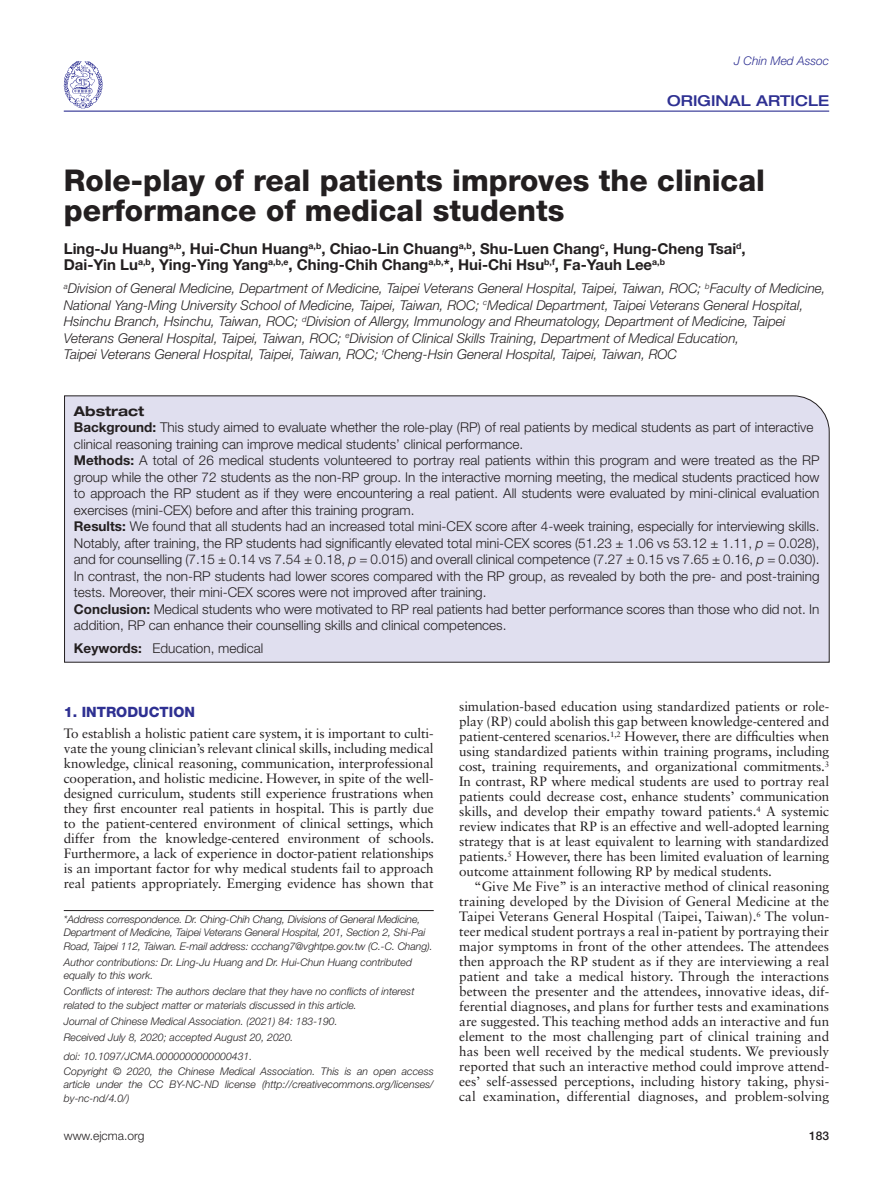
<style>
.page{position:relative;width:893px;height:1191px;background:#fff}
.page>*{position:absolute;margin:0;border:0;box-sizing:border-box;transform-origin:0 0}
.t1{font:800 30px/30px "Helvetica Neue LT Std";color:#231f20}
.t2{font:700 15px/16.5px "Helvetica Neue LT Std";color:#231f20}
.t3{font:500 expanded 15px "Helvetica Neue LT Std";color:#2e3092}
.t4{font:800 14.25px "Helvetica Neue LT Std";color:#2e3092}
.t5{font:13.5px/15px "Sabon LT Std";letter-spacing:-.01em;color:#231f20;text-align:justify}
.t6{font:300 13.5px/16.5px "Helvetica Neue LT Std";color:#231f20}
.t7{font:italic 300 13.5px/16.5px "Helvetica Neue LT Std";color:#231f20}
.t8{font:italic 300 12px "Helvetica Neue LT Std";color:#2e3092}
.t9{font:300 12px "Helvetica Neue LT Std";color:#231f20}
.t10{font:500 12px "Helvetica Neue LT Std";color:#231f20}
.t11{font:italic 300 10.5px/13.5px "Helvetica Neue LT Std";color:#231f20}
.s1{font-weight:700;font-stretch:expanded}
.s2{font-weight:700}
.s3{font-style:italic}
</style>
<div class="page">
<hr style="left:64px;top:111px;width:765px;height:1px;background:#2e3092">
<svg style="left:64px;top:61px;width:39px;height:47px"></svg>
<hr style="left:64px;top:910px;width:370px;height:1px;background:#231f20">
<div style="left:64px;top:395px;width:766px;height:268px;background:#e0dfef"></div>
<p class="t8" style="left:734px;top:54px;width:96px">J Chin Med Assoc</p>
<p class="t3" style="left:667px;top:91px;width:163px">ORIGINAL ARTICLE</p>
<h1 class="t1" style="left:64px;top:166px;width:703px">Role-play of real patients improves the clinical performance of medical students</h1>
<p class="t2" style="left:64px;top:240px;width:683px">Ling-Ju Huang<sup>a,b</sup>, Hui-Chun Huang<sup>a,b</sup>, Chiao-Lin Chuang<sup>a,b</sup>, Shu-Luen Chang<sup>c</sup>, Hung-Cheng Tsai<sup>d</sup>,<br>Dai-Yin Lu<sup>a,b</sup>, Ying-Ying Yang<sup>a,b,e</sup>, Ching-Chih Chang<sup>a,b,</sup>*, Hui-Chi Hsu<sup>b,f</sup>, Fa-Yauh Lee<sup>a,b</sup></p>
<p class="t7" style="left:64px;top:280px;width:763px"><sup>a</sup>Division of General Medicine, Department of Medicine, Taipei Veterans General Hospital, Taipei, Taiwan, ROC; <sup>b</sup>Faculty of Medicine, National Yang-Ming University School of Medicine, Taipei, Taiwan, ROC; <sup>c</sup>Medical Department, Taipei Veterans General Hospital, Hsinchu Branch, Hsinchu, Taiwan, ROC; <sup>d</sup>Division of Allergy, Immunology and Rheumatology, Department of Medicine, Taipei Veterans General Hospital, Taipei, Taiwan, ROC; <sup>e</sup>Division of Clinical Skills Training, Department of Medical Education,<br>Taipei Veterans General Hospital, Taipei, Taiwan, ROC; <sup>f</sup>Cheng-Hsin General Hospital, Taipei, Taiwan, ROC</p>
<p class="t6" style="left:74px;top:402px;width:747px"><span class="s1">Abstract<br></span><span class="s2">Background:</span> This study aimed to evaluate whether the role-play (RP) of real patients by medical students as part of interactive clinical reasoning training can improve medical students’ clinical performance.<br><span class="s2">Methods:</span> A total of 26 medical students volunteered to portray real patients within this program and were treated as the RP group while the other 72 students as the non-RP group. In the interactive morning meeting, the medical students practiced how to approach the RP student as if they were encountering a real patient. All students were evaluated by mini-clinical evaluation exercises (mini-CEX) before and after this training program.<br><span class="s2">Results:</span> We found that all students had an increased total mini-CEX score after 4-week training, especially for interviewing skills.<br>Notably, after training, the RP students had significantly elevated total mini-CEX scores (51.23 ± 1.06 vs 53.12 ± 1.11, <span class="s3">p</span> = 0.028), and for counselling (7.15 ± 0.14 vs 7.54 ± 0.18, <span class="s3">p</span> = 0.015) and overall clinical competence (7.27 ± 0.15 vs 7.65 ± 0.16, <span class="s3">p</span> = 0.030).<br>In contrast, the non-RP students had lower scores compared with the RP group, as revealed by both the pre- and post-training tests. Moreover, their mini-CEX scores were not improved after training.<br><span class="s2">Conclusion:</span> Medical students who were motivated to RP real patients had better performance scores than those who did not. In addition, RP can enhance their counselling skills and clinical competences.</p>
<p class="t6" style="left:74px;top:639px;width:191px"><span class="s2">Keywords:</span> Education, medical</p>
<p class="t4" style="left:64px;top:704px;width:133px">1. INTRODUCTION</p>
<p class="t5" style="left:64px;top:726px;width:372px">To establish a holistic patient care system, it is important to culti&shy;vate the young clinician’s relevant clinical skills, including medical knowledge, clinical reasoning, communication, interprofessional cooperation, and holistic medicine. However, in spite of the well&shy;designed curriculum, students still experience frustrations when they first encounter real patients in hospital. This is partly due to the patient-centered environment of clinical settings, which differ from the knowledge-centered environment of schools.<br>Furthermore, a lack of experience in doctor-patient relationships is an important factor for why medical students fail to approach real patients appropriately. Emerging evidence has shown that</p>
<p class="t11" style="left:64px;top:912px;width:370px">*Address correspondence. Dr. Ching-Chih Chang, Divisions of General Medicine,<br>Department of Medicine, Taipei Veterans General Hospital, 201, Section 2, Shi-Pai<br>Road, Taipei 112, Taiwan. E-mail address: ccchang7@vghtpe.gov.tw (C.-C. Chang).</p>
<p class="t11" style="left:64px;top:955px;width:350px">Author contributions: Dr. Ling-Ju Huang and Dr. Hui-Chun Huang contributed equally to this work.</p>
<p class="t11" style="left:64px;top:984px;width:352px">Conflicts of interest: The authors declare that they have no conflicts of interest related to the subject matter or materials discussed in this article.</p>
<p class="t11" style="left:64px;top:1013px;width:275px;line-height:15.9px">Journal of Chinese Medical Association. (2021) 84: 183-190.<br>Received July 8, 2020; accepted August 20, 2020.</p>
<p class="t11" style="left:64px;top:1048px;width:371px;line-height:15px">doi: 10.1097/JCMA.0000000000000431.<br>Copyright © 2020, the Chinese Medical Association. This is an open access</p>
<p class="t11" style="left:64px;top:1077px;width:371px">article under the CC BY-NC-ND license (http://creativecommons.org/licenses/ by-nc-nd/4.0/)</p>
<p class="t5" style="left:459px;top:699px;width:371px">simulation-based education using standardized patients or role&shy;play (RP) could abolish this gap between knowledge-centered and patient-centered scenarios.<sup>1,2</sup> However, there are difficulties when using standardized patients within training programs, including cost, training requirements, and organizational commitments.<sup>3<br></sup>In contrast, RP where medical students are used to portray real patients could decrease cost, enhance students’ communication skills, and develop their empathy toward patients.<sup>4</sup> A systemic review indicates that RP is an effective and well-adopted learning strategy that is at least equivalent to learning with standardized patients.<sup>5</sup> However, there has been limited evaluation of learning outcome attainment following RP by medical students.</p>
<p class="t5" style="left:459px;top:879px;width:371px;text-indent:15px">“Give Me Five” is an interactive method of clinical reasoning training developed by the Division of General Medicine at the Taipei Veterans General Hospital (Taipei, Taiwan).<sup>6</sup> The volun&shy;teer medical student portrays a real in-patient by portraying their major symptoms in front of the other attendees. The attendees then approach the RP student as if they are interviewing a real patient and take a medical history. Through the interactions between the presenter and the attendees, innovative ideas, dif&shy;ferential diagnoses, and plans for further tests and examinations are suggested. This teaching method adds an interactive and fun element to the most challenging part of clinical training and has been well received by the medical students. We previously reported that such an interactive method could improve attend&shy;ees’ self-assessed perceptions, including history taking, physi&shy;cal examination, differential diagnoses, and problem-solving</p>
<p class="t9" style="left:64px;top:1128px;width:82px">www.ejcma.org</p>
<p class="t10" style="left:809px;top:1128px;width:22px">183</p>
</div>
